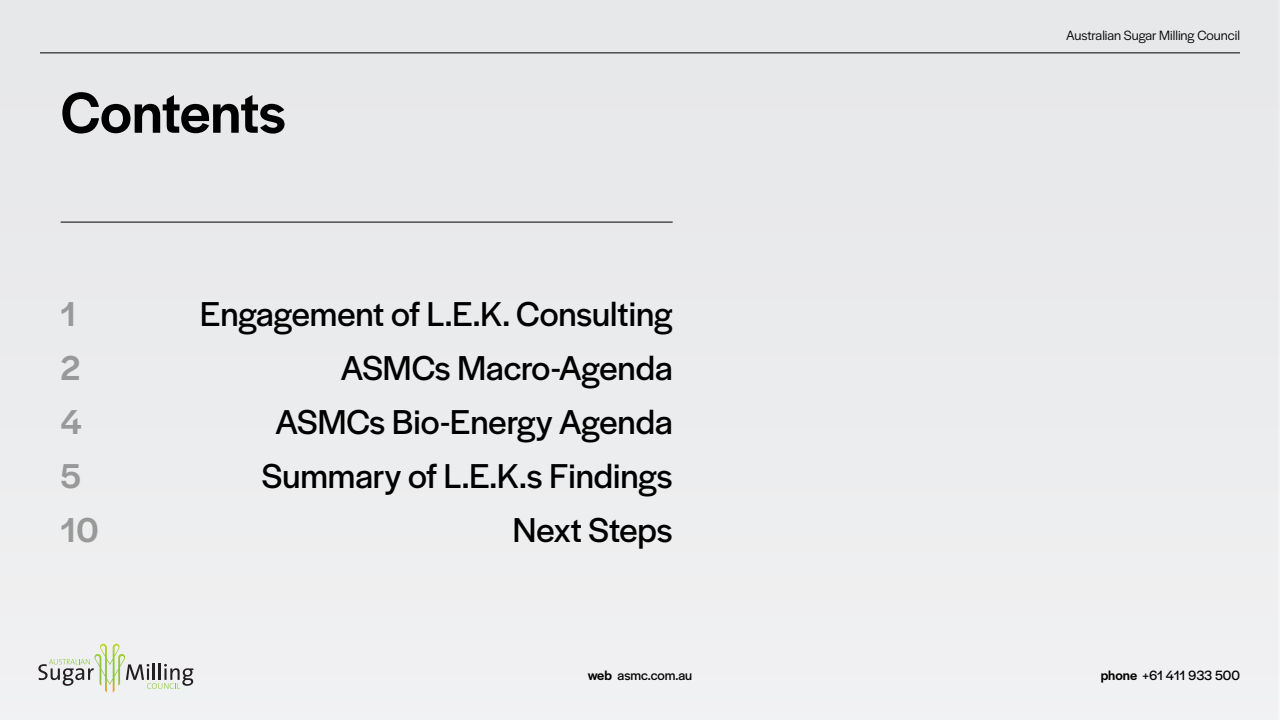
<style>
.page{position:relative;width:1280px;height:720px;background:#fff}
.page>*{position:absolute;margin:0;border:0;box-sizing:border-box;transform-origin:0 0}
.t1{font:500 60px "Halyard Display";letter-spacing:-.01em;color:#000}
.t2{font:36px "Halyard Display";color:#000}
.t3{font:500 36px "Halyard Display";color:#999}
.t4{font:14px "Halyard Display";letter-spacing:-.005em;color:#000}
.t5{font:14px "Halyard Display";color:#000}
.s1{font-weight:500}
</style>
<div class="page">
<div style="left:0;top:0;width:1278px;height:720px;background:#e6e7e9"></div>
<svg style="left:38px;top:644px;width:155px;height:49px"></svg>
<hr style="left:40px;top:53px;width:1200px;height:1px;background:#000">
<hr style="left:61px;top:222px;width:612px;height:1px;background:#000">
<p class="t1" style="left:61px;top:70px;width:227px">Contents</p>
<p class="t3" style="left:61px;top:288px;width:17px">1</p>
<p class="t2" style="left:200px;top:288px;width:474px">Engagement of L.E.K. Consulting</p>
<p class="t3" style="left:61px;top:342px;width:21px">2</p>
<p class="t2" style="left:340px;top:342px;width:334px">ASMCs Macro-Agenda</p>
<p class="t3" style="left:61px;top:396px;width:23px">4</p>
<p class="t2" style="left:275px;top:396px;width:399px">ASMCs Bio-Energy Agenda</p>
<p class="t3" style="left:61px;top:450px;width:22px">5</p>
<p class="t2" style="left:262px;top:450px;width:412px">Summary of L.E.K.s Findings</p>
<p class="t3" style="left:61px;top:504px;width:40px">10</p>
<p class="t2" style="left:513px;top:504px;width:161px">Next Steps</p>
<p class="t5" style="left:1066px;top:25px;width:175px">Australian Sugar Milling Council</p>
<p class="t4" style="left:588px;top:665px;width:106px"><span class="s1">web</span> asmc.com.au</p>
<p class="t4" style="left:1101px;top:665px;width:141px"><span class="s1">phone</span> +61 411 933 500</p>
</div>
